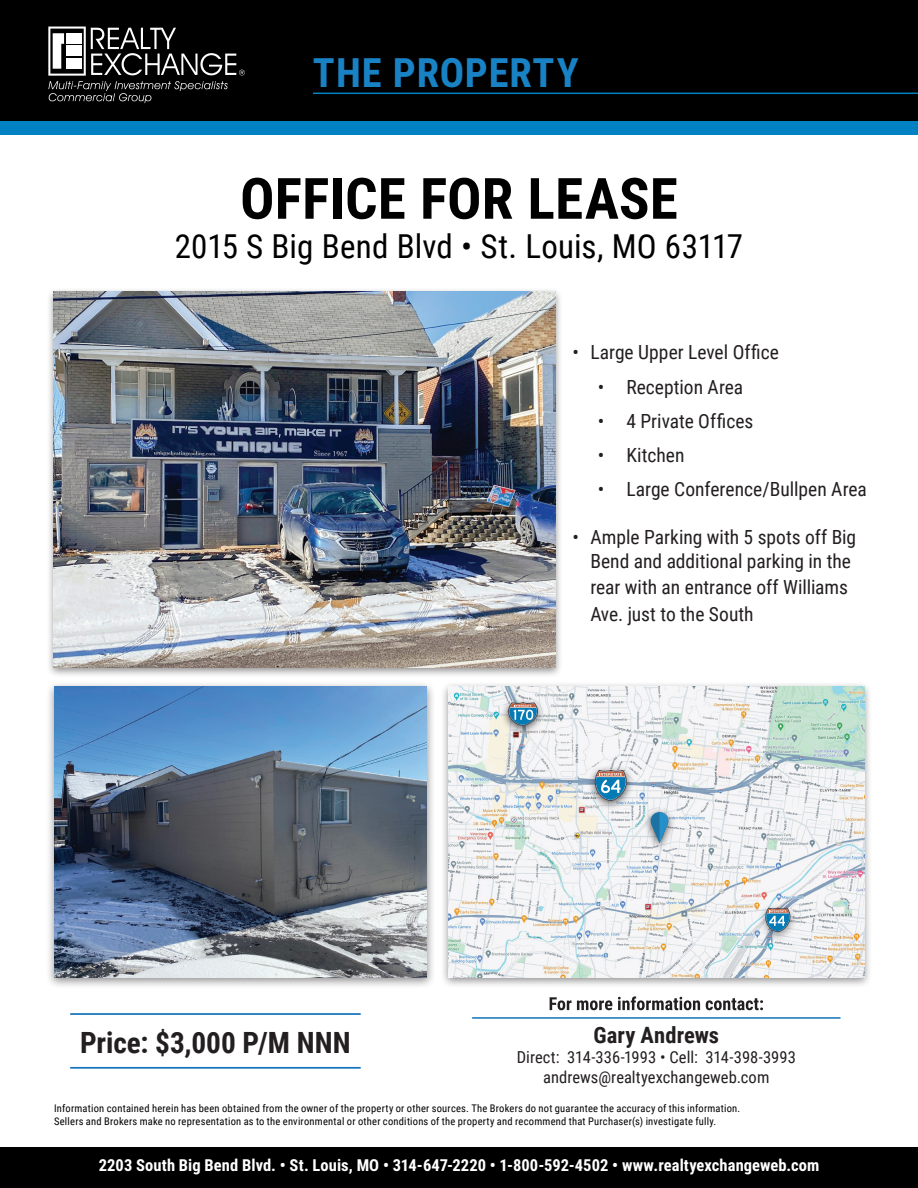
<style>
.page{position:relative;width:918px;height:1188px;background:#fff}
.page>*{position:absolute;margin:0;border:0;box-sizing:border-box;transform-origin:0 0}
.t1{font:700 57px "Roboto Condensed";letter-spacing:.005em;color:#000}
.t2{font:700 40.5px "Roboto Condensed";letter-spacing:.02em;color:#1982c5}
.t3{font:33px "Roboto Condensed";letter-spacing:.005em;color:#000}
.t4{font:700 29.25px "Roboto Condensed";color:#231f20}
.t5{font:700 22.5px "Roboto Condensed";color:#231f20}
.t6{font:19.5px/23.4px "Roboto Condensed";color:#231f20;text-align:right}
.t7{font:700 16.5px "Roboto Condensed";letter-spacing:.005em;color:#fff}
.t8{font:16.5px/19.8px "Roboto Condensed";color:#231f20;text-align:center}
.t9{font:10.5px/12.6px "Roboto Condensed";letter-spacing:.02em;color:#000}
</style>
<div class="page">
<div style="left:0;top:0;width:918px;height:122px;background:#000"></div>
<div style="left:0;top:1147px;width:918px;height:41px;background:#000"></div>
<hr style="left:313px;top:93px;width:605px;height:1px;background:#0081c4">
<div style="left:0;top:122px;width:918px;height:13px;background:#0081c4"></div>
<svg style="left:48px;top:27px;width:197px;height:76px"></svg>
<svg style="left:550px;top:996px;width:213px;height:14px"></svg>
<hr style="left:472px;top:1017px;width:369px;height:2px;background:#1273bb">
<hr style="left:70px;top:1013px;width:291px;height:2px;background:#1273bb">
<hr style="left:70px;top:1067px;width:291px;height:2px;background:#1273bb">
<div style="left:440px;top:681px;width:433px;height:307px;background:#231f20;opacity:.5"></div>
<img style="left:448px;top:687px;width:416px;height:290px">
<div style="left:46px;top:287px;width:516px;height:391px;background:#231f20;opacity:.5"></div>
<img style="left:54px;top:292px;width:501px;height:376px">
<div style="left:45px;top:681px;width:390px;height:308px;background:#231f20;opacity:.5"></div>
<img style="left:54px;top:687px;width:373px;height:290px">
<div style="left:758px;top:903px;width:40px;height:39px;background:#231f20;opacity:.5"></div>
<svg style="left:765px;top:908px;width:25px;height:24px"></svg>
<div style="left:587px;top:766px;width:47px;height:45px;background:#231f20;opacity:.75"></div>
<svg style="left:595px;top:770px;width:31px;height:31px"></svg>
<div style="left:501px;top:698px;width:45px;height:38px;background:#231f20;opacity:.75"></div>
<svg style="left:508px;top:703px;width:30px;height:22px"></svg>
<div style="left:643px;top:807px;width:33px;height:46px;background:#231f20;opacity:.75"></div>
<svg style="left:651px;top:812px;width:17px;height:31px"></svg>
<h2 class="t2" style="left:313px;top:45px;width:267px">THE PROPERTY</h2>
<h1 class="t1" style="left:240px;top:159px;width:439px">OFFICE FOR LEASE</h1>
<h3 class="t3" style="left:175px;top:223px;width:570px">2015 S Big Bend Blvd • St. Louis, MO 63117</h3>
<h3 class="t4" style="left:80px;top:1022px;width:272px">Price: $3,000 P/M NNN</h3>
<h3 class="t6" style="left:572px;top:340px;width:208px">• Large Upper Level Office</h3>
<h3 class="t6" style="left:598px;top:374px;width:147px">• Reception Area</h3>
<h3 class="t6" style="left:598px;top:409px;width:157px">• 4 Private Offices</h3>
<h3 class="t6" style="left:598px;top:443px;width:88px">• Kitchen</h3>
<h3 class="t6" style="left:598px;top:477px;width:271px">• Large Conference/Bullpen Area</h3>
<h3 class="t6" style="left:572px;top:525px;width:285px">• Ample Parking with 5 spots off Big<br>Bend and additional parking in the</h3>
<h3 class="t6" style="left:590px;top:573px;width:259px;line-height:26.4px;text-align:left">rear with an entrance off Williams<br>Ave. just to the South</h3>
<h3 class="t5" style="left:594px;top:1020px;width:127px">Gary Andrews</h3>
<h3 class="t8" style="left:517px;top:1047px;width:281px">Direct: 314-336-1993 • Cell: 314-398-3993 andrews@realtyexchangeweb.com</h3>
<p class="t9" style="left:54px;top:1102px;width:688px">Information contained herein has been obtained from the owner of the property or other sources. The Brokers do not guarantee the accuracy of this information.<br>Sellers and Brokers make no representation as to the environmental or other conditions of the property and recommend that Purchaser(s) investigate fully.</p>
<h3 class="t7" style="left:99px;top:1154px;width:722px">2203 South Big Bend Blvd. • St. Louis, MO • 314-647-2220 • 1-800-592-4502 • www.realtyexchangeweb.com</h3>
</div>
